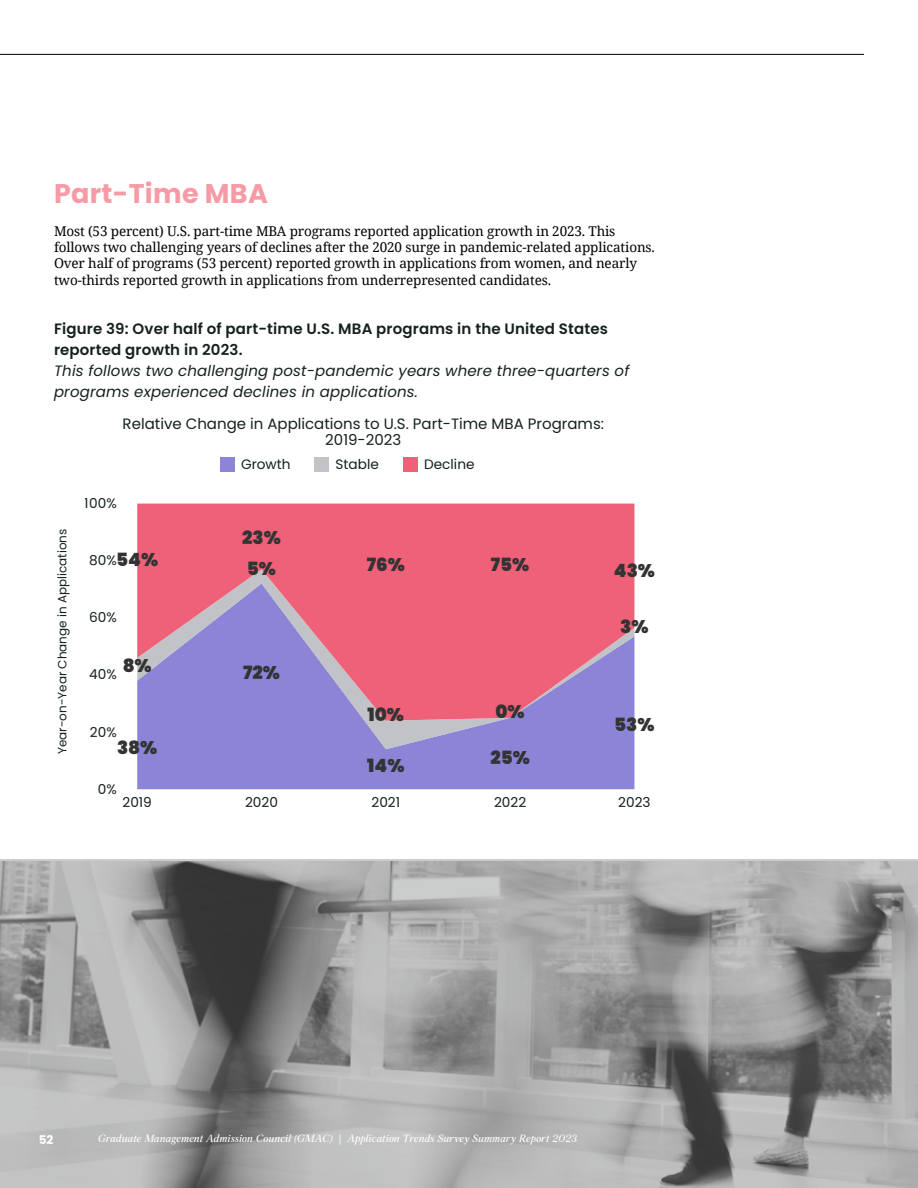
<style>
.page{position:relative;width:918px;height:1188px;background:#fff}
.page>*{position:absolute;margin:0;border:0;box-sizing:border-box;transform-origin:0 0}
.t1{font:700 27px "Poppins";letter-spacing:.01em;color:#f69ba5}
.t2{font:900 18.3px "Poppins";color:#333}
.t3{font:italic 15px/21px "Poppins";letter-spacing:.01em;color:#16211f}
.t4{font:600 15px/21px "Poppins";letter-spacing:.01em;color:#16211f}
.t5{font:15px/16.5px "Poppins";color:#16211f;text-align:center}
.t6{font:13.65px "Poppins";color:#15201e}
.t7{font:13.5px/16.5px "Noto Serif";letter-spacing:-.01em;color:#000}
.t8{font:12px "Poppins";color:#16211f}
.t9{font:700 12px "Poppins";color:#fff}
.t10{font:italic 10.5px "Archive Pro";color:#fff}
.s1{font-family:"Minion Pro";font-style:normal}
</style>
<div class="page">
<div style="left:137px;top:749px;width:497px;height:40px;background:#8b84d7"></div>
<svg style="left:137px;top:721px;width:497px;height:28px;background:#928cd4"></svg>
<svg style="left:137px;top:504px;width:497px;height:217px;background:#d66d91"></svg>
<div style="left:220px;top:458px;width:14px;height:14px;background:#8b84d7"></div>
<div style="left:314px;top:458px;width:15px;height:14px;background:#c2c3c6"></div>
<div style="left:403px;top:458px;width:14px;height:14px;background:#ef6079"></div>
<svg style="left:0;top:860px;width:918px;height:328px;background:#9b9b9c"></svg>
<hr style="left:0;top:54px;width:864px;height:1px;background:#000">
<h1 class="t1" style="left:54px;top:177px;width:215px">Part-Time MBA</h1>
<p class="t7" style="left:54px;top:222px;width:602px">Most (53 percent) U.S. part-time MBA programs reported application growth in 2023. This follows two challenging years of declines after the 2020 surge in pandemic-related applications.<br>Over half of programs (53 percent) reported growth in applications from women, and nearly two-thirds reported growth in applications from underrepresented candidates.</p>
<p class="t4" style="left:54px;top:319px;width:556px">Figure 39: Over half of part-time U.S. MBA programs in the United States reported growth in 2023.</p>
<p class="t3" style="left:54px;top:361px;width:577px">This follows two challenging post-pandemic years where three-quarters of programs experienced declines in applications.</p>
<p class="t5" style="left:123px;top:416px;width:483px">Relative Change in Applications to U.S. Part-Time MBA Programs:<br>2019-2023</p>
<p class="t8" style="left:55px;top:754px;width:227px;rotate:-90deg">Year-on-Year Change in Applications</p>
<p class="t6" style="left:85px;top:495px;width:33px">100%</p>
<h2 class="t2" style="left:116px;top:549px;width:43px">54%</h2>
<p class="t6" style="left:89px;top:552px;width:29px">80%</p>
<p class="t6" style="left:89px;top:610px;width:29px">60%</p>
<h2 class="t2" style="left:123px;top:655px;width:31px">8%</h2>
<p class="t6" style="left:89px;top:667px;width:29px">40%</p>
<p class="t6" style="left:90px;top:724px;width:28px">20%</p>
<h2 class="t2" style="left:117px;top:737px;width:42px">38%</h2>
<p class="t6" style="left:98px;top:781px;width:20px">0%</p>
<p class="t6" style="left:241px;top:456px;width:51px">Growth</p>
<p class="t6" style="left:336px;top:456px;width:45px">Stable</p>
<p class="t6" style="left:424px;top:456px;width:52px">Decline</p>
<h2 class="t2" style="left:242px;top:527px;width:40px">23%</h2>
<h2 class="t2" style="left:247px;top:558px;width:31px">5%</h2>
<h2 class="t2" style="left:243px;top:662px;width:38px">72%</h2>
<h2 class="t2" style="left:367px;top:554px;width:39px">76%</h2>
<h2 class="t2" style="left:491px;top:554px;width:40px">75%</h2>
<h2 class="t2" style="left:614px;top:560px;width:43px">43%</h2>
<h2 class="t2" style="left:368px;top:704px;width:38px">10%</h2>
<h2 class="t2" style="left:496px;top:701px;width:31px">0%</h2>
<h2 class="t2" style="left:367px;top:755px;width:39px">14%</h2>
<h2 class="t2" style="left:490px;top:747px;width:41px">25%</h2>
<h2 class="t2" style="left:620px;top:616px;width:30px">3%</h2>
<h2 class="t2" style="left:614px;top:714px;width:42px">53%</h2>
<p class="t6" style="left:123px;top:794px;width:31px">2019</p>
<p class="t6" style="left:245px;top:794px;width:34px">2020</p>
<p class="t6" style="left:372px;top:794px;width:30px">2021</p>
<p class="t6" style="left:494px;top:794px;width:34px">2022</p>
<p class="t6" style="left:618px;top:794px;width:34px">2023</p>
<p class="t9" style="left:39px;top:1132px;width:16px">52</p>
<p class="t10" style="left:98px;top:1131px;width:480px">Graduate Management Admission Council (GMAC) <span class="s1">|</span> Application Trends Survey Summary Report 2023</p>
</div>
